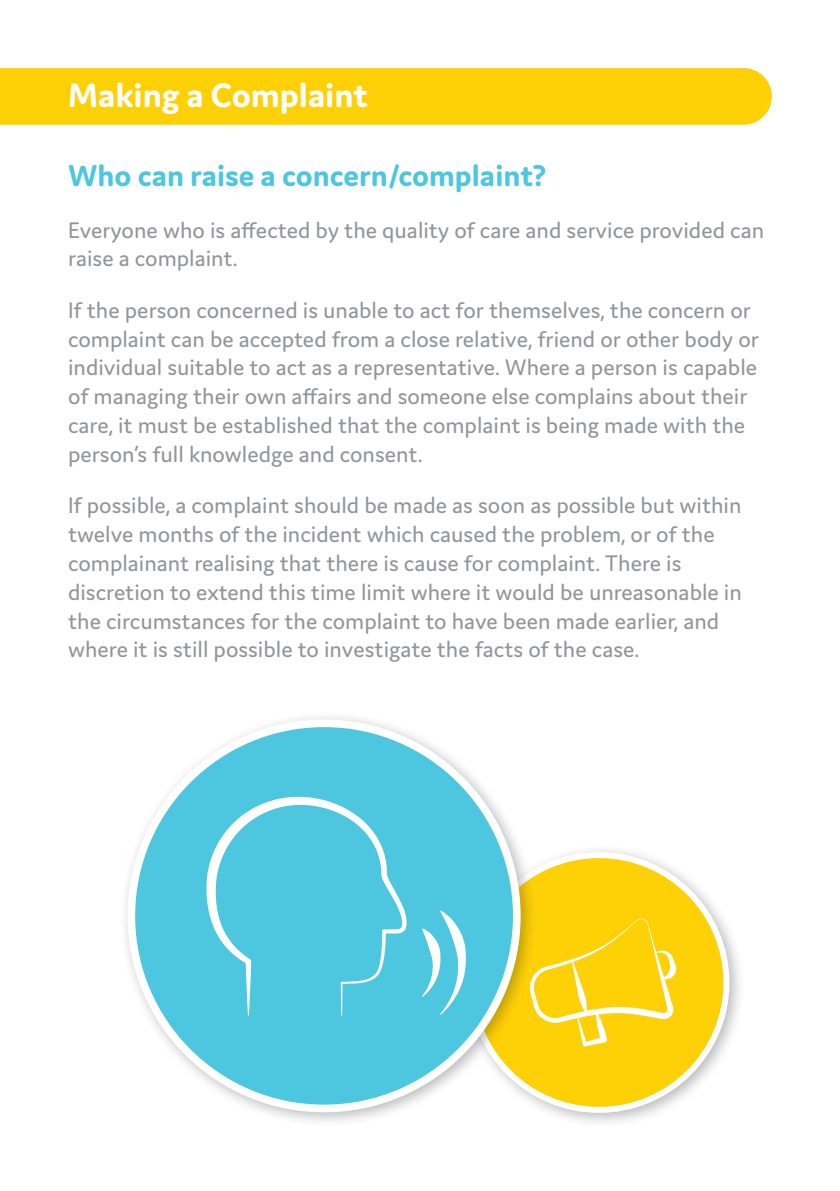
<style>
.page{position:relative;width:840px;height:1191px;background:#fff}
.page>*{position:absolute;margin:0;border:0;box-sizing:border-box;transform-origin:0 0}
.t1{font:700 36px "Domus";color:#fff}
.t2{font:700 32px "Domus";color:#4dc6df}
.t3{font:24px/28.8px "Domus";color:#939598}
</style>
<div class="page">
<div style="left:0;top:68px;width:771px;height:57px;background:#fed006"></div>
<div style="left:460px;top:844px;width:284px;height:284px;background:#231f20;opacity:.3"></div>
<div style="left:471px;top:855px;width:255px;height:254px;background:#fed006;border-radius:50%"></div>
<svg style="left:536px;top:918px;width:139px;height:128px"></svg>
<div style="left:119px;top:711px;width:417px;height:417px;background:#231f20;opacity:.3"></div>
<div style="left:131px;top:723px;width:385px;height:385px;background:#4dc6df;border-radius:50%"></div>
<svg style="left:206px;top:796px;width:200px;height:219px"></svg>
<svg style="left:422px;top:910px;width:43px;height:104px"></svg>
<p class="t1" style="left:68px;top:75px;width:301px">Making a Complaint</p>
<p class="t2" style="left:68px;top:158px;width:479px">Who can raise a concern/complaint?</p>
<p class="t3" style="left:68px;top:215px;width:697px">Everyone who is affected by the quality of care and service provided can raise a complaint.</p>
<p class="t3" style="left:68px;top:295px;width:692px">If the person concerned is unable to act for themselves, the concern or complaint can be accepted from a close relative, friend or other body or individual suitable to act as a representative. Where a person is capable of managing their own affairs and someone else complains about their care, it must be established that the complaint is being made with the person’s full knowledge and consent.</p>
<p class="t3" style="left:68px;top:491px;width:675px">If possible, a complaint should be made as soon as possible but within twelve months of the incident which caused the problem, or of the complainant realising that there is cause for complaint. There is discretion to extend this time limit where it would be unreasonable in the circumstances for the complaint to have been made earlier, and where it is still possible to investigate the facts of the case.</p>
</div>
